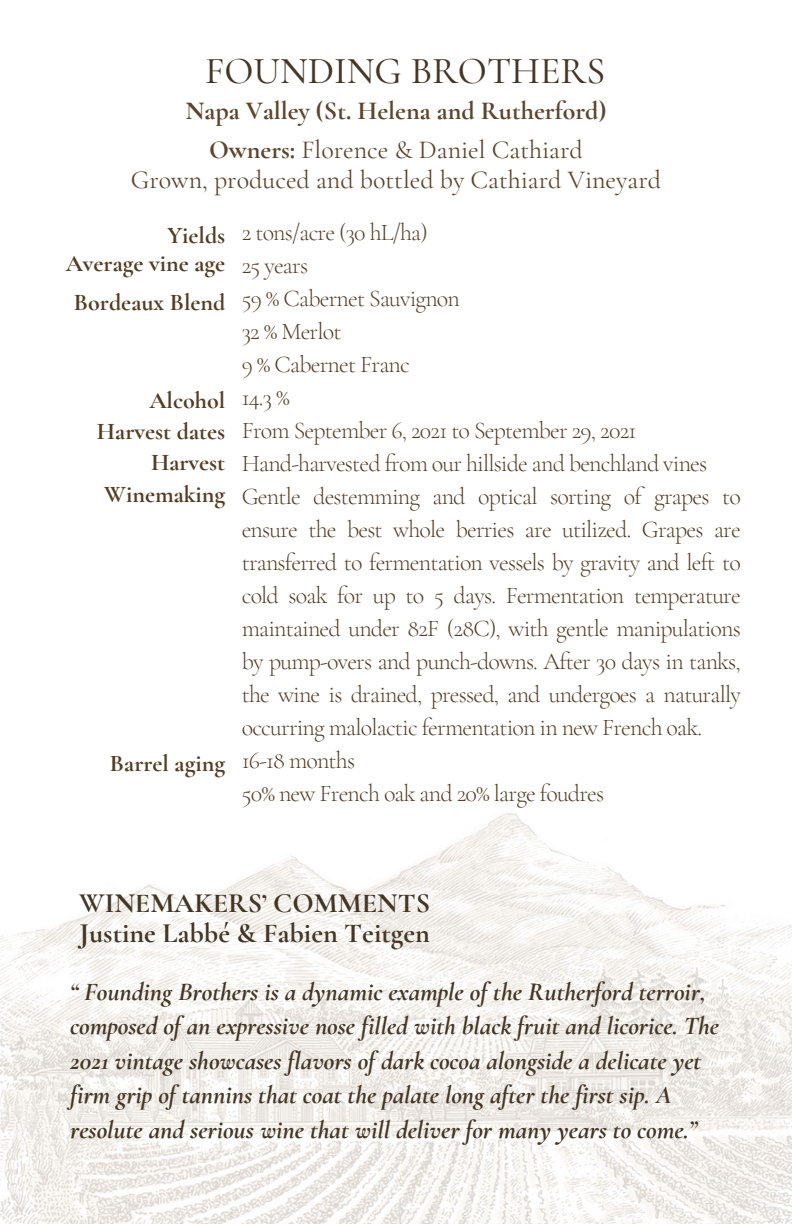
<style>
.page{position:relative;width:792px;height:1224px;background:#fff}
.page>*{position:absolute;margin:0;border:0;box-sizing:border-box;transform-origin:0 0}
.t1{font:500 38px "Cormorant Garamond";color:#453624}
.t2{font:700 28px/30px "Cormorant Garamond";color:#453624}
.t3{font:italic 700 26px/34.4px "Cormorant Garamond";letter-spacing:-.005em;color:#453624}
.t4{font:26px/30px "Cormorant Garamond";color:#5e452b;text-align:center}
.t5{font:700 26px "Cormorant Garamond";color:#5e452b}
.t6{font:300 24px/33px "Cormorant Garamond";letter-spacing:-.035em;color:#553d22;text-align:justify}
.t7{font:700 24px "Cormorant Garamond";color:#553d22}
.s1{font-weight:700}
</style>
<div class="page">
<img style="left:0;top:813px;width:792px;height:411px">
<h2 class="t1" style="left:205px;top:48px;width:402px">FOUNDING BROTHERS</h2>
<h1 class="t5" style="left:185px;top:95px;width:423px">Napa Valley (St. Helena and Rutherford)</h1>
<h2 class="t4" style="left:131px;top:134px;width:532px"><span class="s1">Owners:</span> Florence &amp; Daniel Cathiard<br>Grown, produced and bottled by Cathiard Vineyard</h2>
<h4 class="t7" style="left:167px;top:221px;width:59px">Yields</h4>
<h4 class="t7" style="left:66px;top:249px;width:161px">Average vine age</h4>
<h4 class="t7" style="left:74px;top:288px;width:153px">Bordeaux Blend</h4>
<h4 class="t7" style="left:149px;top:386px;width:77px">Alcohol</h4>
<h4 class="t7" style="left:97px;top:417px;width:130px">Harvest dates</h4>
<h4 class="t7" style="left:151px;top:448px;width:76px">Harvest</h4>
<h4 class="t7" style="left:104px;top:479px;width:123px">Winemaking</h4>
<p class="t7" style="left:110px;top:749px;width:117px">Barrel aging</p>
<p class="t6" style="left:242px;top:216px;width:188px">2 tons/acre (30 hL/ha)</p>
<p class="t6" style="left:242px;top:249px;width:68px">25 years</p>
<p class="t6" style="left:242px;top:282px;width:220px">59 % Cabernet Sauvignon</p>
<p class="t6" style="left:242px;top:315px;width:101px">32 % Merlot</p>
<p class="t6" style="left:242px;top:348px;width:170px">9 % Cabernet Franc</p>
<p class="t6" style="left:242px;top:381px;width:50px">14.3 %</p>
<p class="t6" style="left:242px;top:414px;width:396px">From September 6, 2021 to September 29, 2021</p>
<p class="t6" style="left:242px;top:447px;width:467px">Hand-harvested from our hillside and benchland vines</p>
<p class="t6" style="left:242px;top:480px;width:501px">Gentle destemming and optical sorting of grapes to ensure the best whole berries are utilized. Grapes are transferred to fermentation vessels by gravity and left to cold soak for up to 5 days. Fermentation temperature maintained under 82F (28C), with gentle manipulations by pump-overs and punch-downs. After 30 days in tanks, the wine is drained, pressed, and undergoes a naturally occurring malolactic fermentation in new French oak.</p>
<p class="t6" style="left:242px;top:744px;width:115px">16-18 months</p>
<p class="t6" style="left:242px;top:777px;width:364px">50% new French oak and 20% large foudres</p>
<h3 class="t2" style="left:79px;top:888px;width:352px">WINEMAKERS’ COMMENTS<br>Justine Labbé &amp; Fabien Teitgen</h3>
<h4 class="t3" style="left:70px;top:974px;width:651px">“ Founding Brothers is a dynamic example of the Rutherford terroir, composed of an expressive nose filled with black fruit and licorice. The 2021 vintage showcases flavors of dark cocoa alongside a delicate yet firm grip of tannins that coat the palate long after the first sip. A resolute and serious wine that will deliver for many years to come.”</h4>
</div>
